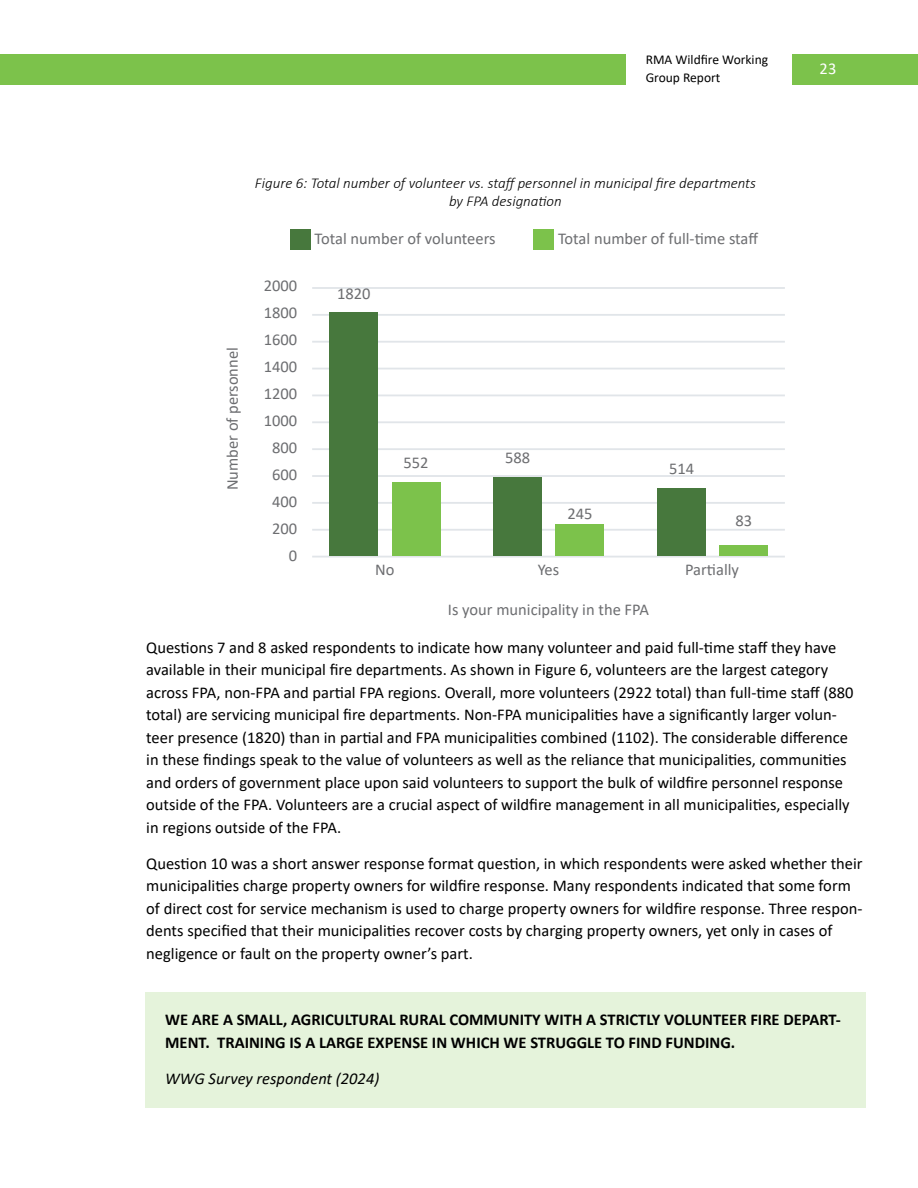
<style>
.page{position:relative;width:918px;height:1188px;background:#fff}
.page>*{position:absolute;margin:0;border:0;box-sizing:border-box;transform-origin:0 0}
.t1{font:16.5px/22.5px "Calibri";color:#000}
.t2{font:16.5px "Calibri";color:#6d6e71}
.t3{font:700 16.5px/22.5px "Calibri";color:#000}
.t4{font:italic 16.5px "Calibri";color:#000}
.t5{font:16.5px "Calibri";color:#fff}
.t6{font:italic 300 15px/18px "Calibri";color:#000;text-align:center}
.t7{font:13.5px/18px "Calibri";color:#000}
</style>
<div class="page">
<div style="left:792px;top:54px;width:126px;height:30px;background:#7cc24b"></div>
<div style="left:0;top:54px;width:626px;height:30px;background:#7cc24b"></div>
<div style="left:145px;top:993px;width:721px;height:79px;background:#e5f3db"></div>
<div style="left:145px;top:1051px;width:721px;height:57px;background:#e5f3db"></div>
<hr style="left:312px;top:556px;width:473px;height:2px;background:#e1e5e9">
<hr style="left:312px;top:529px;width:473px;height:2px;background:#e1e5e9">
<hr style="left:312px;top:502px;width:473px;height:2px;background:#e1e5e9">
<hr style="left:312px;top:475px;width:473px;height:2px;background:#e1e5e9">
<hr style="left:312px;top:448px;width:473px;height:2px;background:#e1e5e9">
<hr style="left:312px;top:421px;width:473px;height:2px;background:#e1e5e9">
<hr style="left:312px;top:395px;width:473px;height:1px;background:#e1e5e9">
<hr style="left:312px;top:368px;width:473px;height:1px;background:#e1e5e9">
<hr style="left:312px;top:341px;width:473px;height:2px;background:#e1e5e9">
<hr style="left:312px;top:314px;width:473px;height:2px;background:#e1e5e9">
<hr style="left:312px;top:287px;width:473px;height:2px;background:#e1e5e9">
<div style="left:330px;top:312px;width:48px;height:243px;background:#47783d"></div>
<div style="left:392px;top:482px;width:48px;height:73px;background:#7cc24b"></div>
<div style="left:493px;top:477px;width:49px;height:78px;background:#47783d"></div>
<div style="left:556px;top:524px;width:48px;height:31px;background:#7cc24b"></div>
<div style="left:657px;top:488px;width:49px;height:67px;background:#47783d"></div>
<div style="left:719px;top:545px;width:49px;height:10px;background:#7cc24b"></div>
<div style="left:290px;top:229px;width:20px;height:20px;background:#47783d"></div>
<div style="left:534px;top:229px;width:20px;height:20px;background:#7cc24b"></div>
<p class="t7" style="left:646px;top:50px;width:124px">RMA Wildfire Working<br>Group Report</p>
<p class="t2" style="left:221px;top:490px;width:145px;rotate:-90deg">Number of personnel</p>
<p class="t6" style="left:255px;top:173px;width:503px">Figure 6: Total number of volunteer vs. staff personnel in municipal fire departments by FPA designation</p>
<p class="t2" style="left:264px;top:274px;width:35px">2000</p>
<p class="t2" style="left:264px;top:301px;width:35px">1800</p>
<p class="t2" style="left:264px;top:328px;width:35px">1600</p>
<p class="t2" style="left:264px;top:355px;width:35px">1400</p>
<p class="t2" style="left:264px;top:382px;width:35px">1200</p>
<p class="t2" style="left:264px;top:409px;width:35px">1000</p>
<p class="t2" style="left:272px;top:436px;width:27px">800</p>
<p class="t2" style="left:272px;top:463px;width:27px">600</p>
<p class="t2" style="left:272px;top:490px;width:27px">400</p>
<p class="t2" style="left:272px;top:517px;width:27px">200</p>
<p class="t2" style="left:289px;top:544px;width:10px">0</p>
<p class="t2" style="left:315px;top:228px;width:183px">Total number of volunteers</p>
<p class="t2" style="left:558px;top:228px;width:202px">Total number of full-time staff</p>
<p class="t2" style="left:337px;top:283px;width:35px">1820</p>
<p class="t2" style="left:403px;top:451px;width:27px">552</p>
<p class="t2" style="left:505px;top:446px;width:27px">588</p>
<p class="t2" style="left:567px;top:502px;width:27px">245</p>
<p class="t2" style="left:375px;top:558px;width:21px">No</p>
<p class="t2" style="left:538px;top:558px;width:23px">Yes</p>
<p class="t2" style="left:448px;top:598px;width:203px">Is your municipality in the FPA</p>
<p class="t2" style="left:669px;top:457px;width:27px">514</p>
<p class="t2" style="left:735px;top:509px;width:18px">83</p>
<p class="t2" style="left:685px;top:558px;width:55px">Partially</p>
<p class="t5" style="left:820px;top:57px;width:18px">23</p>
<p class="t1" style="left:146px;top:636px;width:709px">Questions 7 and 8 asked respondents to indicate how many volunteer and paid full-time staff they have available in their municipal fire departments. As shown in Figure 6, volunteers are the largest category across FPA, non-FPA and partial FPA regions. Overall, more volunteers (2922 total) than full-time staff (880 total) are servicing municipal fire departments. Non-FPA municipalities have a significantly larger volun&shy;teer presence (1820) than in partial and FPA municipalities combined (1102). The considerable difference in these findings speak to the value of volunteers as well as the reliance that municipalities, communities and orders of government place upon said volunteers to support the bulk of wildfire personnel response outside of the FPA. Volunteers are a crucial aspect of wildfire management in all municipalities, especially in regions outside of the FPA.</p>
<p class="t1" style="left:146px;top:852px;width:718px">Question 10 was a short answer response format question, in which respondents were asked whether their municipalities charge property owners for wildfire response. Many respondents indicated that some form of direct cost for service mechanism is used to charge property owners for wildfire response. Three respon&shy;dents specified that their municipalities recover costs by charging property owners, yet only in cases of negligence or fault on the property owner’s part.</p>
<p class="t3" style="left:165px;top:1008px;width:677px">WE ARE A SMALL, AGRICULTURAL RURAL COMMUNITY WITH A STRICTLY VOLUNTEER FIRE DEPART-<br>MENT. TRAINING IS A LARGE EXPENSE IN WHICH WE STRUGGLE TO FIND FUNDING.</p>
<p class="t4" style="left:165px;top:1067px;width:216px">WWG Survey respondent (2024)</p>
</div>
